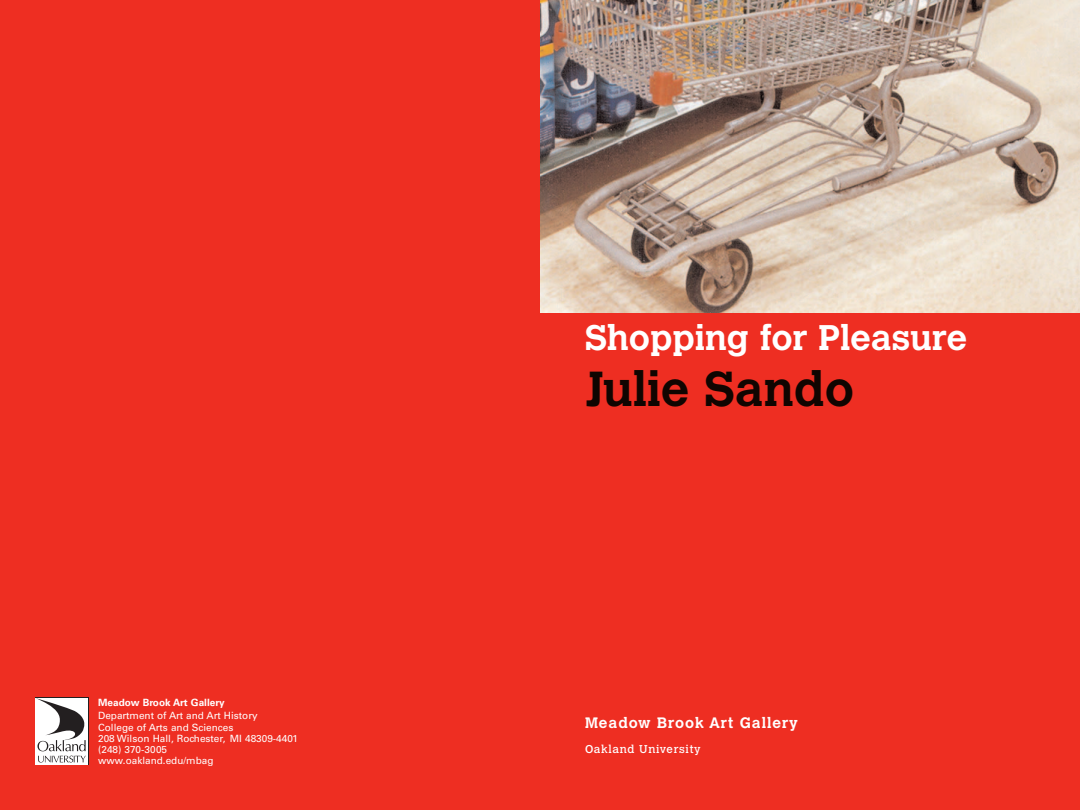
<style>
.page{position:relative;width:1080px;height:810px;background:#ee2e22}
.page>*{position:absolute;margin:0;border:0;box-sizing:border-box;transform-origin:0 0}
.t1{font:700 48.75px "Calvert";color:#100501}
.t2{font:700 35.25px "Calvert";color:#fff}
.t3{font:700 15px "Calvert";letter-spacing:.06em;color:#fff}
.t4{font:11.25px "Calvert";letter-spacing:.06em;color:#fff}
.t5{font:10px/11.2px "Univers";color:#fff}
.t6{font:700 10px "Univers";color:#fff}
</style>
<div class="page">
<img style="left:540px;top:0;width:540px;height:312px">
<div style="left:35px;top:697px;width:54px;height:68px;background:#fff"></div>
<svg style="left:36px;top:698px;width:50px;height:65px"></svg>
<p class="t6" style="left:98px;top:698px;width:128px">Meadow Brook Art Gallery</p>
<p class="t5" style="left:98px;top:711px;width:201px">Department of Art and Art History<br>College of Arts and Sciences<br>208 Wilson Hall, Rochester, MI 48309-4401 (248) 370-3005<br>www.oakland.edu/mbag</p>
<h2 class="t2" style="left:585px;top:325px;width:384px">Shopping for Pleasure</h2>
<h1 class="t1" style="left:585px;top:370px;width:271px">Julie Sando</h1>
<h3 class="t3" style="left:585px;top:717px;width:214px">Meadow Brook Art Gallery</h3>
<p class="t4" style="left:585px;top:744px;width:117px">Oakland University</p>
</div>
